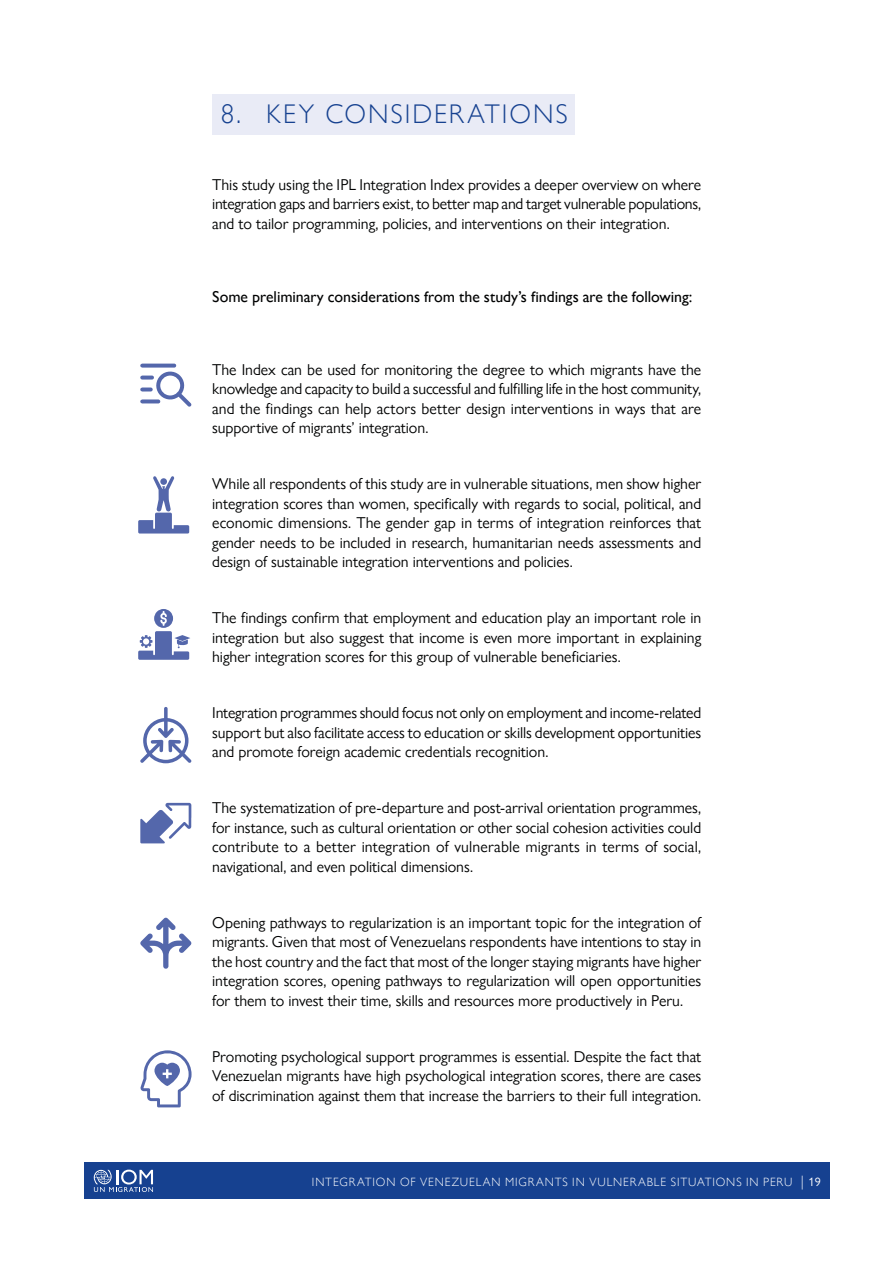
<style>
.page{position:relative;width:893px;height:1263px;background:#fff}
.page>*{position:absolute;margin:0;border:0;box-sizing:border-box;transform-origin:0 0}
.t1{font:300 27px "Gill Sans Nova";letter-spacing:.07em;color:#164190}
.t2{font:15.75px/19.5px "Gill Sans Nova";letter-spacing:-.005em;color:#010202;text-align:justify}
.t3{font:500 15.75px "Gill Sans Nova";letter-spacing:-.005em;color:#010202}
.t4{font:300 12px "Gill Sans Nova";letter-spacing:.075em;color:#fff}
.s1{font-size:15px}
.s2{font-weight:400}
</style>
<div class="page">
<div style="left:84px;top:1162px;width:745px;height:37px;background:#164190"></div>
<svg style="left:94px;top:1169px;width:59px;height:23px"></svg>
<div style="left:212px;top:94px;width:362px;height:40px;background:#e9ebf6"></div>
<svg style="left:140px;top:364px;width:51px;height:43px"></svg>
<svg style="left:138px;top:476px;width:51px;height:57px"></svg>
<div style="left:160px;top:478px;width:7px;height:7px;background:#5467ab;border-radius:50%"></div>
<svg style="left:138px;top:609px;width:52px;height:51px"></svg>
<svg style="left:140px;top:707px;width:51px;height:56px"></svg>
<svg style="left:140px;top:803px;width:51px;height:40px"></svg>
<svg style="left:140px;top:917px;width:52px;height:52px"></svg>
<svg style="left:140px;top:1050px;width:52px;height:57px"></svg>
<h1 class="t1" style="left:221px;top:97px;width:348px">8. KEY CONSIDERATIONS</h1>
<p class="t2" style="left:212px;top:174px;width:491px">This study using the IPL Integration Index provides a deeper overview on where integration gaps and barriers exist, to better map and target vulnerable populations, and to tailor programming, policies, and interventions on their integration.</p>
<p class="t3" style="left:212px;top:287px;width:482px">Some preliminary considerations from the study’s findings are the following:</p>
<p class="t2" style="left:212px;top:359px;width:491px">The Index can be used for monitoring the degree to which migrants have the knowledge and capacity to build a successful and fulfilling life in the host community, and the findings can help actors better design interventions in ways that are supportive of migrants’ integration.</p>
<p class="t2" style="left:212px;top:474px;width:491px">While all respondents of this study are in vulnerable situations, men show higher integration scores than women, specifically with regards to social, political, and economic dimensions. The gender gap in terms of integration reinforces that gender needs to be included in research, humanitarian needs assessments and design of sustainable integration interventions and policies.</p>
<p class="t2" style="left:212px;top:608px;width:490px">The findings confirm that employment and education play an important role in integration but also suggest that income is even more important in explaining higher integration scores for this group of vulnerable beneficiaries.</p>
<p class="t2" style="left:212px;top:703px;width:491px">Integration programmes should focus not only on employment and income-related support but also facilitate access to education or skills development opportunities and promote foreign academic credentials recognition.</p>
<p class="t2" style="left:212px;top:798px;width:490px">The systematization of pre-departure and post-arrival orientation programmes, for instance, such as cultural orientation or other social cohesion activities could contribute to a better integration of vulnerable migrants in terms of social, navigational, and even political dimensions.</p>
<p class="t2" style="left:212px;top:912px;width:491px">Opening pathways to regularization is an important topic for the integration of migrants. Given that most of Venezuelans respondents have intentions to stay in the host country and the fact that most of the longer staying migrants have higher integration scores, opening pathways to regularization will open opportunities for them to invest their time, skills and resources more productively in Peru.</p>
<p class="t2" style="left:212px;top:1046px;width:491px">Promoting psychological support programmes is essential. Despite the fact that Venezuelan migrants have high psychological integration scores, there are cases of discrimination against them that increase the barriers to their full integration.</p>
<p class="t4" style="left:312px;top:1175px;width:510px">INTEGRATION OF VENEZUELAN MIGRANTS IN VULNERABLE SITUATIONS IN PERU <span class="s1">|</span> <span class="s2">19</span></p>
</div>
